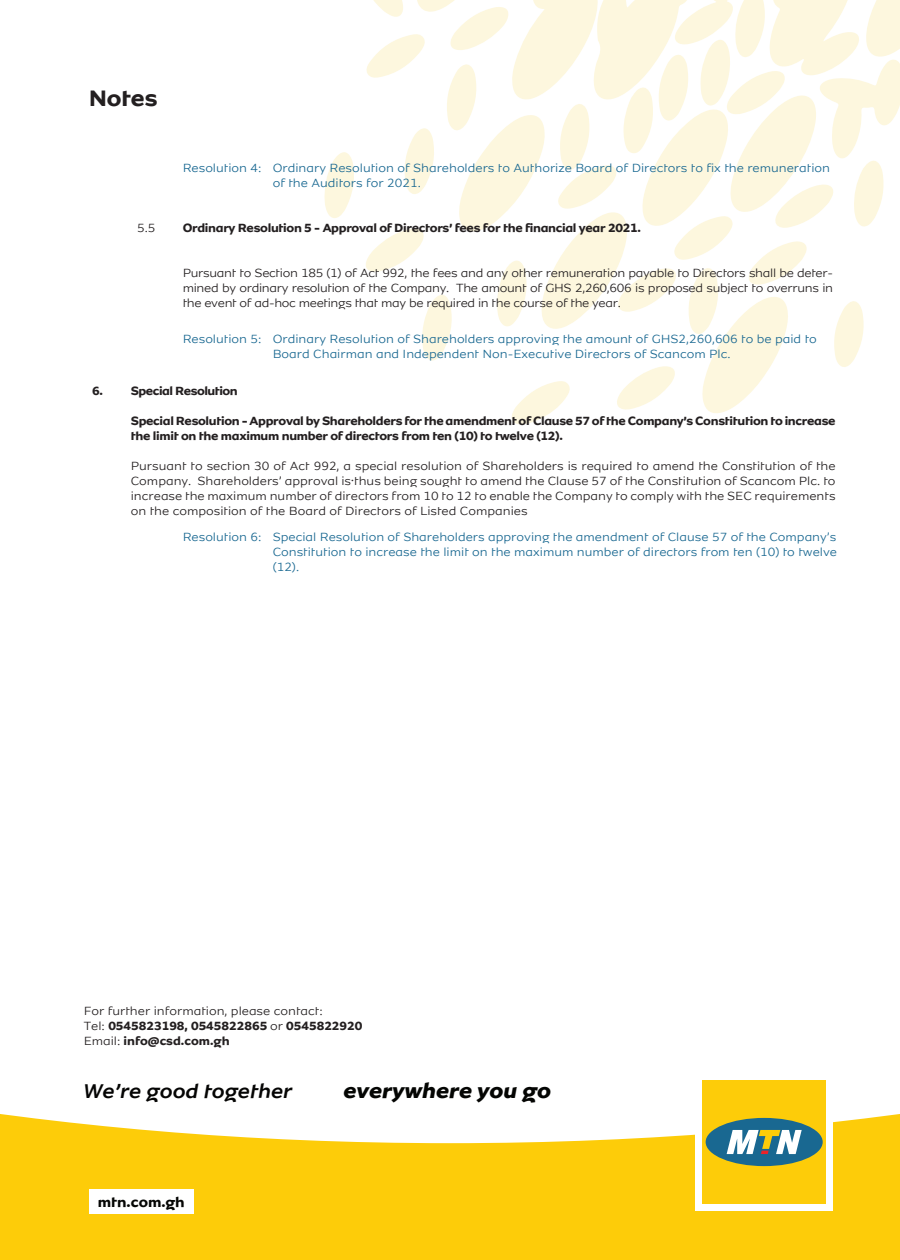
<style>
.page{position:relative;width:900px;height:1260px;background:#fdcc09}
.page>*{position:absolute;margin:0;border:0;box-sizing:border-box;transform-origin:0 0}
.t1{font:700 23.5px "MTN Brighter Sans";letter-spacing:-.005em;color:#231f20}
.t2{font:italic 800 22.25px "MTN Brighter Sans";color:#040503}
.t3{font:italic 500 21px "MTN Brighter Sans";color:#050504}
.t4{font:700 15px "MTN Brighter Sans";color:#050604}
.t5{font:300 13.75px "MTN Brighter Sans";color:#231f20}
.t6{font:300 12.5px/15px "MTN Brighter Sans";color:#231f20;text-align:justify}
.t7{font:300 12.5px/15px "MTN Brighter Sans";color:#196891}
.t8{font:700 12.5px/15px "MTN Brighter Sans";letter-spacing:-.025em;color:#231f20}
.s1{font-weight:700}
</style>
<div class="page">
<div style="left:0;top:0;width:900px;height:1143px;background:#fff"></div>
<div style="left:695px;top:1073px;width:138px;height:138px;background:#fff"></div>
<div style="left:702px;top:1080px;width:124px;height:124px;background:#fdcc09"></div>
<div style="left:706px;top:1118px;width:117px;height:48px;background:#196891;border-radius:50%"></div>
<svg style="left:727px;top:1130px;width:75px;height:24px"></svg>
<svg style="left:324px;top:0;width:576px;height:425px;background:#fefcf3"></svg>
<div style="left:89px;top:1189px;width:104px;height:24px;background:#fff"></div>
<h1 class="t1" style="left:89px;top:84px;width:70px">Notes</h1>
<p class="t6" style="left:137px;top:220px;width:20px">5.5</p>
<p class="t7" style="left:273px;top:160px;width:559px;text-indent:-90px">Resolution 4: Ordinary Resolution of Shareholders to Authorize Board of Directors to fix the remuneration of the Auditors for 2021.</p>
<p class="t8" style="left:183px;top:220px;width:460px">Ordinary Resolution 5 - Approval of Directors’ fees for the financial year 2021.</p>
<p class="t6" style="left:183px;top:265px;width:652px">Pursuant to Section 185 (1) of Act 992, the fees and any other remuneration payable to Directors shall be deter&shy;mined by ordinary resolution of the Company. The amount of GHS 2,260,606 is proposed subject to overruns in the event of ad-hoc meetings that may be required in the course of the year.</p>
<p class="t7" style="left:183px;top:331px;width:636px;text-align:center">Resolution 5: Ordinary Resolution of Shareholders approving the amount of GHS2,260,606 to be paid to<br>Board Chairman and Independent Non-Executive Directors of Scancom Plc.</p>
<p class="t8" style="left:92px;top:383px;width:147px">6. Special Resolution</p>
<p class="t8" style="left:131px;top:413px;width:706px">Special Resolution - Approval by Shareholders for the amendment of Clause 57 of the Company’s Constitution to increase the limit on the maximum number of directors from ten (10) to twelve (12).</p>
<p class="t6" style="left:131px;top:458px;width:706px">Pursuant to section 30 of Act 992, a special resolution of Shareholders is required to amend the Constitution of the Company. Shareholders’ approval is thus being sought to amend the Clause 57 of the Constitution of Scancom Plc. to increase the maximum number of directors from 10 to 12 to enable the Company to comply with the SEC requirements on the composition of the Board of Directors of Listed Companies</p>
<p class="t5" style="left:351px;top:468px;width:5px">.</p>
<p class="t7" style="left:273px;top:530px;width:566px;text-align:justify;text-indent:-90px">Resolution 6: Special Resolution of Shareholders approving the amendment of Clause 57 of the Company’s Constitution to increase the limit on the maximum number of directors from ten (10) to twelve (12).</p>
<p class="t6" style="left:84px;top:1004px;width:280px;text-align:left">For further information, please contact:<br>Tel: <span class="s1">0545823198, 0545822865</span> or <span class="s1">0545822920<br></span>Email: <span class="s1">info@csd.com.gh</span></p>
<h3 class="t3" style="left:83px;top:1079px;width:211px">We’re good together</h3>
<h2 class="t2" style="left:344px;top:1076px;width:209px">everywhere you go</h2>
<p class="t4" style="left:98px;top:1192px;width:89px">mtn.com.gh</p>
</div>
